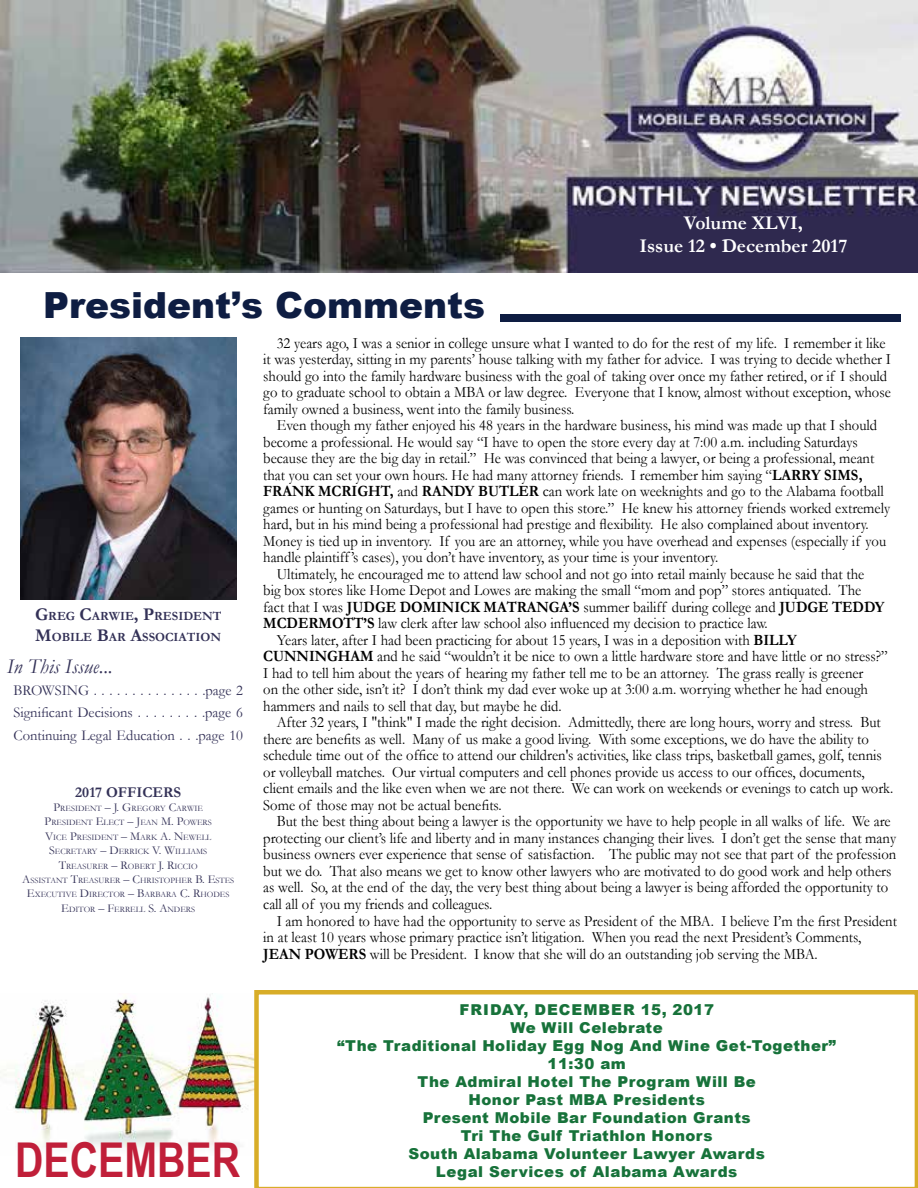
<style>
.page{position:relative;width:918px;height:1188px;background:#fff}
.page>*{position:absolute;margin:0;border:0;box-sizing:border-box;transform-origin:0 0}
.t1{font:700 48px "Arial Narrow";color:#c01f39}
.t2{font:900 36px "Arial";color:#0e1d42}
.t3{font:italic 21px "Garamond";color:#333157}
.t4{font:700 19.5px/23.4px "Garamond";color:#fff;text-align:center}
.t5{font:15.75px/16.5px "Garamond";color:#000;scale:.93 1}
.t6{font:900 15px/18px "Arial";letter-spacing:.03em;color:#17723a;text-align:center}
.t7{font:15px/22.5px "Garamond";color:#333157;text-align:justify}
.t8{font:700 15px "Garamond";color:#333157}
.t9{font:700 12.6px/21px "Garamond";color:#333157}
.t10{font:8.4px/14.4px "Garamond";color:#333157;text-align:center}
.s1{font-size:18px}
.s2{font-size:12px}
.s3{font-weight:700}
</style>
<div class="page">
<img style="left:0;top:995px;width:254px;height:154px">
<img style="left:0;top:0;width:918px;height:273px">
<img style="left:20px;top:338px;width:216px;height:262px">
<div style="left:501px;top:315px;width:400px;height:7px;background:#0e1d42"></div>
<svg style="left:254px;top:990px;width:664px;height:198px"></svg>
<h2 class="t2" style="left:43px;top:279px;width:444px">President’s Comments</h2>
<p class="t4" style="left:639px;top:211px;width:210px">Volume XLVI,<br>Issue 12 • December 2017</p>
<p class="t9" style="left:35px;top:605px;width:188px"><span class="s1">G</span>REG <span class="s1">C</span>ARWIE<span class="s1">, P</span>RESIDENT<br><span class="s1">M</span>OBILE <span class="s1">B</span>AR <span class="s1">A</span>SSOCIATION</p>
<h3 class="t3" style="left:7px;top:653px;width:108px">In This Issue...</h3>
<p class="t7" style="left:14px;top:679px;width:231px">BROWSING . . . . . . . . . . . . . . .page 2<br>Significant Decisions . . . . . . . . .page 6<br>Continuing Legal Education . . .page 10</p>
<p class="t8" style="left:75px;top:782px;width:107px">2017 OFFICERS</p>
<p class="t10" style="left:22px;top:801px;width:214px"><span class="s2">P</span>RESIDENT <span class="s2">– J. G</span>REGORY <span class="s2">C</span>ARWIE<br><span class="s2">P</span>RESIDENT <span class="s2">E</span>LECT <span class="s2">– J</span>EAN <span class="s2">M. P</span>OWERS<br><span class="s2">V</span>ICE <span class="s2">P</span>RESIDENT <span class="s2">– M</span>ARK <span class="s2">A. N</span>EWELL<br><span class="s2">S</span>ECRETARY <span class="s2">– D</span>ERRICK <span class="s2">V. W</span>ILLIAMS<br><span class="s2">T</span>REASURER <span class="s2">– R</span>OBERT <span class="s2">J. R</span>ICCIO<br><span class="s2">A</span>SSISTANT <span class="s2">T</span>REASURER <span class="s2">– C</span>HRISTOPHER <span class="s2">B. E</span>STES<br><span class="s2">E</span>XECUTIVE <span class="s2">D</span>IRECTOR <span class="s2">– B</span>ARBARA <span class="s2">C. R</span>HODES<br><span class="s2">E</span>DITOR <span class="s2">– F</span>ERRELL <span class="s2">S. A</span>NDERS</p>
<h1 class="t1" style="left:15px;top:1123px;width:227px">DECEMBER</h1>
<p class="t5" style="left:263px;top:334px;width:676px;text-indent:14px">32 years ago, I was a senior in college unsure what I wanted to do for the rest of my life. I remember it like it was yesterday, sitting in my parents’ house talking with my father for advice. I was trying to decide whether I should go into the family hardware business with the goal of taking over once my father retired, or if I should go to graduate school to obtain a MBA or law degree. Everyone that I know, almost without exception, whose family owned a business, went into the family business.</p>
<p class="t5" style="left:277px;top:417px;width:647px">Even though my father enjoyed his 48 years in the hardware business, his mind was made up that I should</p>
<p class="t5" style="left:263px;top:433px;width:641px">become a professional. He would say “I have to open the store every day at 7:00 a.m. including Saturdays</p>
<p class="t5" style="left:263px;top:450px;width:659px">because they are the big day in retail.” He was convinced that being a lawyer, or being a professional, meant</p>
<p class="t5" style="left:263px;top:466px;width:646px">that you can set your own hours. He had many attorney friends. I remember him saying “<span class="s3">LARRY SIMS,</span></p>
<p class="t5" style="left:263px;top:483px;width:669px"><span class="s3">FRANK MCRIGHT,</span> and <span class="s3">RANDY BUTLER</span> can work late on weeknights and go to the Alabama football</p>
<p class="t5" style="left:263px;top:499px;width:676px">games or hunting on Saturdays, but I have to open this store.” He knew his attorney friends worked extremely</p>
<p class="t5" style="left:263px;top:516px;width:653px">hard, but in his mind being a professional had prestige and flexibility. He also complained about inventory.</p>
<p class="t5" style="left:263px;top:532px;width:671px">Money is tied up in inventory. If you are an attorney, while you have overhead and expenses (especially if you</p>
<p class="t5" style="left:263px;top:549px;width:491px">handle plaintiff ’s cases), you don’t have inventory, as your time is your inventory.</p>
<p class="t5" style="left:277px;top:565px;width:633px">Ultimately, he encouraged me to attend law school and not go into retail mainly because he said that the</p>
<p class="t5" style="left:263px;top:582px;width:645px">big box stores like Home Depot and Lowes are making the small “mom and pop” stores antiquated. The</p>
<p class="t5" style="left:263px;top:598px;width:670px">fact that I was <span class="s3">JUDGE DOMINICK MATRANGA’S</span> summer bailiff during college and <span class="s3">JUDGE TEDDY</span></p>
<p class="t5" style="left:263px;top:615px;width:544px"><span class="s3">MCDERMOTT’S</span> law clerk after law school also influenced my decision to practice law.</p>
<p class="t5" style="left:277px;top:631px;width:561px">Years later, after I had been practicing for about 15 years, I was in a deposition with <span class="s3">BILLY</span></p>
<p class="t5" style="left:263px;top:648px;width:673px"><span class="s3">CUNNINGHAM</span> and he said “wouldn’t it be nice to own a little hardware store and have little or no stress?”</p>
<p class="t5" style="left:263px;top:664px;width:647px">I had to tell him about the years of hearing my father tell me to be an attorney. The grass really is greener</p>
<p class="t5" style="left:263px;top:681px;width:652px">on the other side, isn’t it? I don’t think my dad ever woke up at 3:00 a.m. worrying whether he had enough</p>
<p class="t5" style="left:263px;top:697px;width:323px">hammers and nails to sell that day, but maybe he did.</p>
<p class="t5" style="left:277px;top:714px;width:651px">After 32 years, I "think" I made the right decision. Admittedly, there are long hours, worry and stress. But</p>
<p class="t5" style="left:263px;top:730px;width:653px">there are benefits as well. Many of us make a good living. With some exceptions, we do have the ability to</p>
<p class="t5" style="left:263px;top:747px;width:667px">schedule time out of the office to attend our children's activities, like class trips, basketball games, golf, tennis</p>
<p class="t5" style="left:263px;top:763px;width:648px">or volleyball matches. Our virtual computers and cell phones provide us access to our offices, documents,</p>
<p class="t5" style="left:263px;top:780px;width:679px">client emails and the like even when we are not there. We can work on weekends or evenings to catch up work.</p>
<p class="t5" style="left:263px;top:796px;width:258px">Some of those may not be actual benefits.</p>
<p class="t5" style="left:277px;top:813px;width:662px">But the best thing about being a lawyer is the opportunity we have to help people in all walks of life. We are</p>
<p class="t5" style="left:263px;top:829px;width:682px">protecting our client’s life and liberty and in many instances changing their lives. I don’t get the sense that many</p>
<p class="t5" style="left:263px;top:846px;width:682px">business owners ever experience that sense of satisfaction. The public may not see that part of the profession</p>
<p class="t5" style="left:263px;top:862px;width:677px">but we do. That also means we get to know other lawyers who are motivated to do good work and help others</p>
<p class="t5" style="left:263px;top:879px;width:674px">as well. So, at the end of the day, the very best thing about being a lawyer is being afforded the opportunity to</p>
<p class="t5" style="left:263px;top:895px;width:248px">call all of you my friends and colleagues.</p>
<p class="t5" style="left:277px;top:912px;width:668px">I am honored to have had the opportunity to serve as President of the MBA. I believe I’m the first President</p>
<p class="t5" style="left:263px;top:928px;width:644px">in at least 10 years whose primary practice isn’t litigation. When you read the next President’s Comments,</p>
<p class="t5" style="left:263px;top:945px;width:598px"><span class="s3">JEAN POWERS</span> will be President. I know that she will do an outstanding job serving the MBA.</p>
<p class="t6" style="left:337px;top:1000px;width:500px">FRIDAY, DECEMBER 15, 2017<br>We Will Celebrate<br>“The Traditional Holiday Egg Nog And Wine Get-Together”<br>11:30 am<br>The Admiral Hotel The Program Will Be<br>Honor Past MBA Presidents<br>Present Mobile Bar Foundation Grants<br>Tri The Gulf Triathlon Honors<br>South Alabama Volunteer Lawyer Awards</p>
<p class="t6" style="left:436px;top:1162px;width:303px">Legal Services of Alabama Awards</p>
</div>
